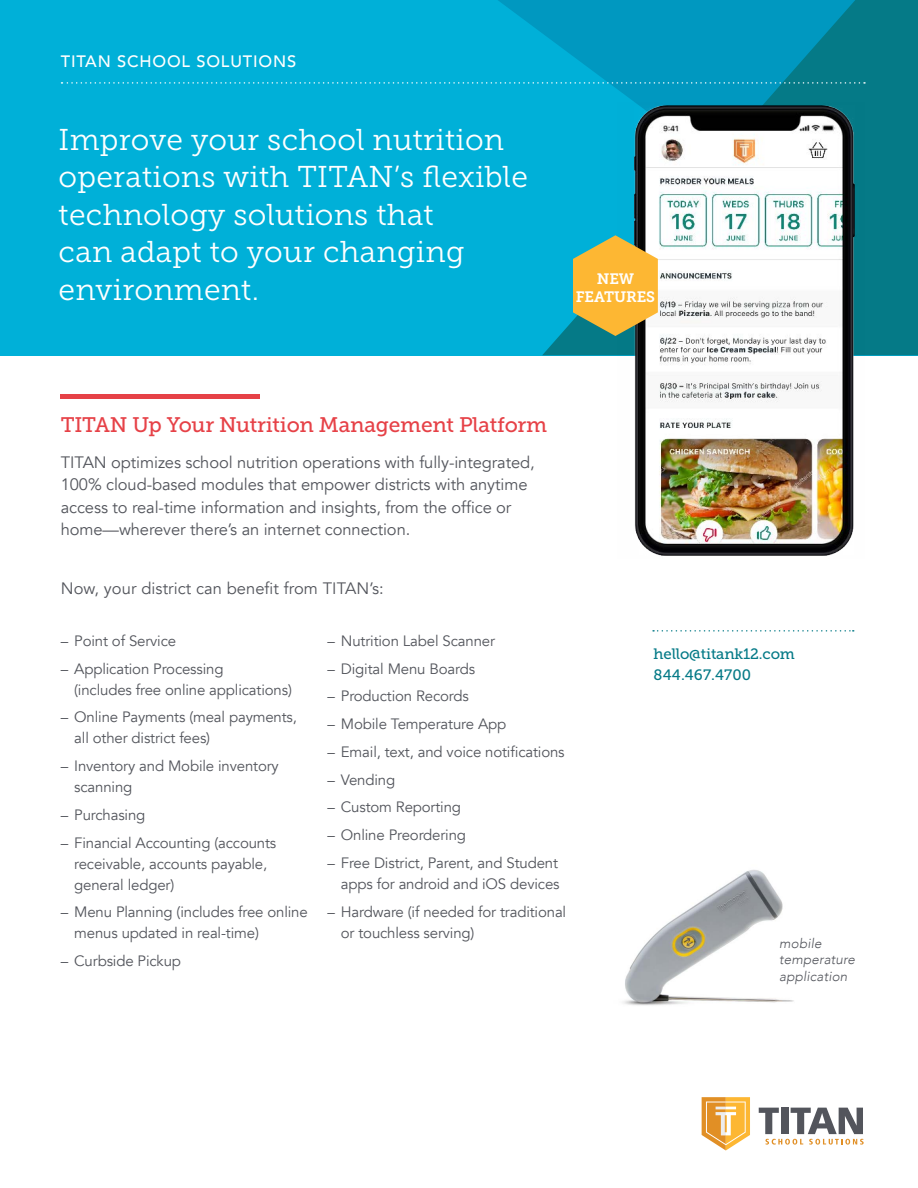
<style>
.page{position:relative;width:918px;height:1188px;background:#fff}
.page>*{position:absolute;margin:0;border:0;box-sizing:border-box;transform-origin:0 0}
.t1{font:30px/37.5px "Museo Slab 300";letter-spacing:.01em;color:#fff}
.t2{font:21px "Museo Slab 500";letter-spacing:-.01em;color:#e64147}
.t3{font:16.5px/22.5px "Avenir";letter-spacing:-.005em;color:#53555c}
.t4{font:500 16.5px "Avenir";letter-spacing:.05em;color:#fff}
.t5{font:15px/21px "Avenir";letter-spacing:-.01em;color:#53555c}
.t6{font:15px/21px "Museo Slab 500";letter-spacing:-.01em;color:#057a87}
.t7{font:15px/18px "Museo Slab 700";letter-spacing:-.01em;color:#fff;text-align:center}
.t8{font:italic 300 13.5px/16.2px "Avenir";letter-spacing:.01em;color:#53555c}
</style>
<div class="page">
<div style="left:0;top:0;width:918px;height:355px;background:#00b0d8"></div>
<svg style="left:498px;top:0;width:44px;height:33px"></svg>
<svg style="left:542px;top:0;width:376px;height:355px"></svg>
<svg style="left:62px;top:82px;width:803px;height:2px"></svg>
<svg style="left:702px;top:1097px;width:48px;height:53px"></svg>
<svg style="left:759px;top:1108px;width:105px;height:37px"></svg>
<hr style="left:61px;top:395px;width:199px;height:4px;background:#e64147">
<img style="left:617px;top:103px;width:247px;height:453px">
<svg style="left:573px;top:235px;width:85px;height:101px;background:#d0b04f"></svg>
<img style="left:623px;top:870px;width:171px;height:136px">
<svg style="left:653px;top:630px;width:201px;height:2px"></svg>
<p class="t4" style="left:61px;top:47px;width:237px">TITAN SCHOOL SOLUTIONS</p>
<h1 class="t1" style="left:59px;top:121px;width:471px">Improve your school nutrition operations with TITAN’s flexible technology solutions that<br>can adapt to your changing environment.</h1>
<p class="t7" style="left:576px;top:269px;width:81px">NEW<br>FEATURES</p>
<h2 class="t2" style="left:61px;top:413px;width:488px">TITAN Up Your Nutrition Management Platform</h2>
<p class="t3" style="left:61px;top:451px;width:476px">TITAN optimizes school nutrition operations with fully-integrated, 100% cloud-based modules that empower districts with anytime access to real-time information and insights, from the office or home—wherever there’s an internet connection.</p>
<p class="t3" style="left:61px;top:577px;width:324px">Now, your district can benefit from TITAN’s:</p>
<p class="t5" style="left:61px;top:630px;width:117px">– Point of Service</p>
<p class="t5" style="left:74px;top:658px;width:219px;text-indent:-13px">– Application Processing<br>(includes free online applications)</p>
<p class="t5" style="left:74px;top:707px;width:224px;text-indent:-13px">– Online Payments (meal payments, all other district fees)</p>
<p class="t5" style="left:74px;top:756px;width:206px;text-indent:-13px">– Inventory and Mobile inventory scanning</p>
<p class="t5" style="left:61px;top:804px;width:86px">– Purchasing</p>
<p class="t5" style="left:74px;top:832px;width:204px;text-indent:-13px">– Financial Accounting (accounts receivable, accounts payable, general ledger)</p>
<p class="t5" style="left:74px;top:902px;width:235px;text-indent:-13px">– Menu Planning (includes free online menus updated in real-time)</p>
<p class="t5" style="left:61px;top:951px;width:122px">– Curbside Pickup</p>
<p class="t5" style="left:327px;top:630px;width:169px">– Nutrition Label Scanner</p>
<p class="t5" style="left:327px;top:658px;width:149px">– Digital Menu Boards</p>
<p class="t5" style="left:327px;top:686px;width:143px">– Production Records</p>
<p class="t5" style="left:327px;top:714px;width:180px">– Mobile Temperature App</p>
<p class="t5" style="left:327px;top:741px;width:239px">– Email, text, and voice notifications</p>
<p class="t5" style="left:327px;top:769px;width:69px">– Vending</p>
<p class="t5" style="left:327px;top:797px;width:135px">– Custom Reporting</p>
<p class="t5" style="left:327px;top:825px;width:140px">– Online Preordering</p>
<p class="t5" style="left:327px;top:852px;width:234px;text-align:right">– Free District, Parent, and Student apps for android and iOS devices</p>
<p class="t5" style="left:341px;top:901px;width:227px;text-indent:-14px">– Hardware (if needed for traditional or touchless serving)</p>
<p class="t6" style="left:654px;top:644px;width:143px">hello@titank12.com<br>844.467.4700</p>
<p class="t8" style="left:779px;top:936px;width:77px">mobile temperature application</p>
</div>
